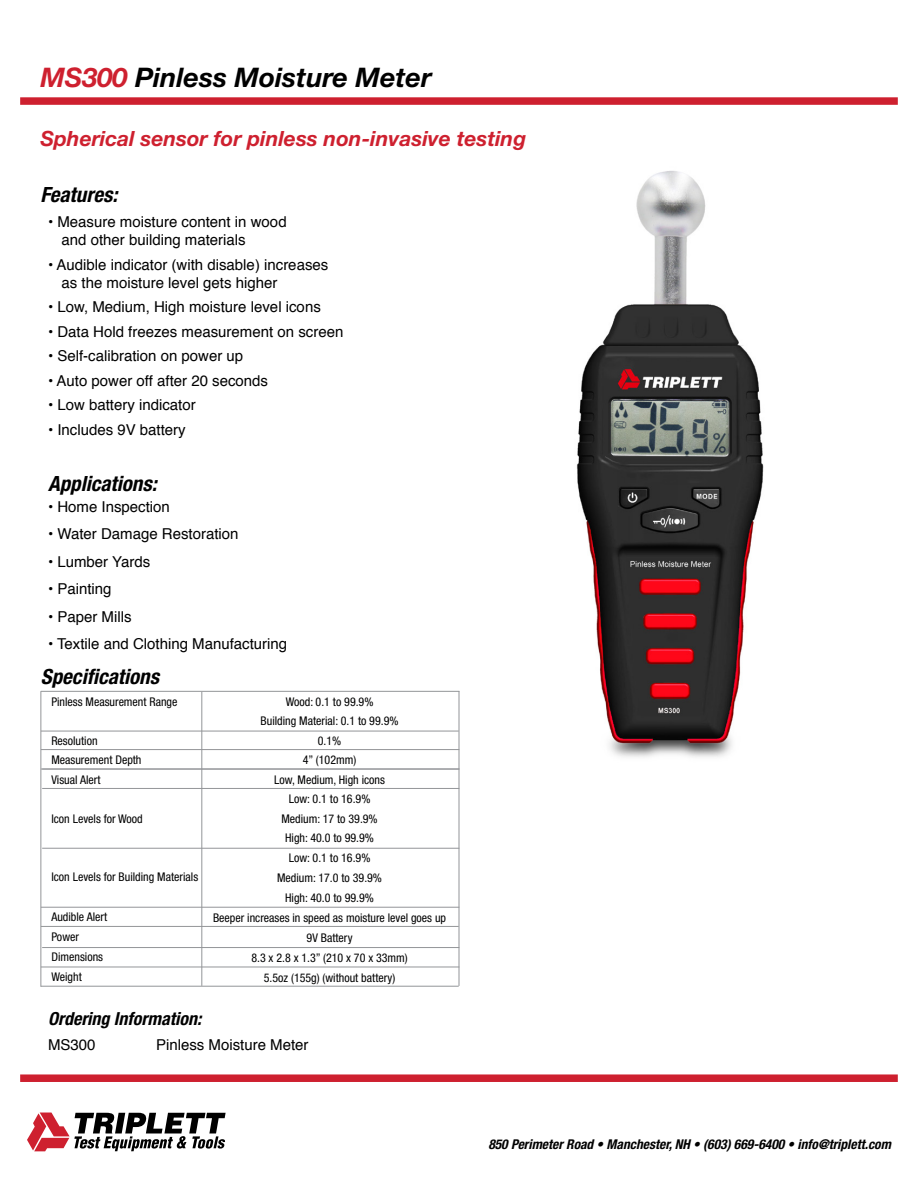
<style>
.page{position:relative;width:918px;height:1188px;background:#fff}
.page>*{position:absolute;margin:0;border:0;box-sizing:border-box;transform-origin:0 0}
.t1{font:italic 700 27px "Helvetica Neue";color:#000}
.t2{font:italic 700 21px "Helvetica Neue";color:#ce202f}
.t3{font:italic 700 condensed 21px "Helvetica Neue LT Std";color:#000}
.t4{font:italic 700 condensed 18px "Helvetica Neue LT Std";color:#000}
.t5{font:15px/18px "Helvetica";color:#000}
.t6{font:italic 700 condensed 13.5px "Helvetica Neue LT Std";color:#000}
.t7{font:condensed 12px/19.6px "Helvetica Neue LT Std";color:#000}
.s1{color:#ce202f}
</style>
<div class="page">
<img style="left:455px;top:171px;width:309px;height:607px">
<div style="left:20px;top:97px;width:878px;height:8px;background:#ce202f"></div>
<div style="left:20px;top:1074px;width:878px;height:8px;background:#ce202f"></div>
<svg style="left:27px;top:1113px;width:199px;height:38px"></svg>
<hr style="left:41px;top:749px;width:418px;height:1px;background:#939598">
<hr style="left:41px;top:769px;width:418px;height:1px;background:#939598">
<hr style="left:41px;top:691px;width:418px;height:1px;background:#939598">
<hr style="left:42px;top:788px;width:417px;height:1px;background:#939598">
<hr style="left:42px;top:848px;width:417px;height:1px;background:#939598">
<hr style="left:42px;top:947px;width:417px;height:1px;background:#939598">
<hr style="left:41px;top:907px;width:418px;height:1px;background:#939598">
<hr style="left:41px;top:967px;width:418px;height:1px;background:#939598">
<hr style="left:41px;top:926px;width:418px;height:1px;background:#939598">
<hr style="left:41px;top:986px;width:418px;height:1px;background:#939598">
<hr style="left:41px;top:731px;width:418px;height:1px;background:#939598">
<hr style="left:201px;top:692px;width:1px;height:294px;background:#939598">
<hr style="left:459px;top:691px;width:1px;height:295px;background:#939598">
<hr style="left:40px;top:691px;width:1px;height:296px;background:#939598">
<h1 class="t1" style="left:40px;top:56px;width:393px"><span class="s1">MS300</span> Pinless Moisture Meter</h1>
<h2 class="t2" style="left:40px;top:122px;width:487px">Spherical sensor for pinless non-invasive testing</h2>
<h2 class="t3" style="left:40px;top:182px;width:78px">Features:</h2>
<p class="t5" style="left:62px;top:213px;width:227px;text-indent:-14px">• Measure moisture content in wood and other building materials</p>
<p class="t5" style="left:62px;top:256px;width:268px;text-indent:-14px">• Audible indicator (with disable) increases as the moisture level gets higher</p>
<p class="t5" style="left:48px;top:298px;width:274px">• Low, Medium, High moisture level icons</p>
<p class="t5" style="left:48px;top:323px;width:297px">• Data Hold freezes measurement on screen</p>
<p class="t5" style="left:48px;top:347px;width:197px">• Self-calibration on power up</p>
<p class="t5" style="left:48px;top:372px;width:222px">• Auto power off after 20 seconds</p>
<p class="t5" style="left:48px;top:396px;width:149px">• Low battery indicator</p>
<p class="t5" style="left:48px;top:421px;width:139px">• Includes 9V battery</p>
<h2 class="t3" style="left:48px;top:471px;width:110px">Applications:</h2>
<p class="t5" style="left:48px;top:498px;width:123px">• Home Inspection</p>
<p class="t5" style="left:48px;top:525px;width:192px">• Water Damage Restoration</p>
<p class="t5" style="left:48px;top:553px;width:104px">• Lumber Yards</p>
<p class="t5" style="left:48px;top:580px;width:65px">• Painting</p>
<p class="t5" style="left:48px;top:608px;width:85px">• Paper Mills</p>
<p class="t5" style="left:48px;top:635px;width:241px">• Textile and Clothing Manufacturing</p>
<h2 class="t3" style="left:41px;top:663px;width:120px">Specifications</h2>
<p class="t7" style="left:51px;top:692px;width:128px">Pinless Measurement Range</p>
<p class="t7" style="left:51px;top:731px;width:92px">Resolution<br>Measurement Depth<br>Visual Alert</p>
<p class="t7" style="left:51px;top:808px;width:93px">Icon Levels for Wood</p>
<p class="t7" style="left:51px;top:867px;width:148px">Icon Levels for Building Materials</p>
<p class="t7" style="left:51px;top:907px;width:57px">Audible Alert<br>Power<br>Dimensions<br>Weight</p>
<p class="t7" style="left:213px;top:692px;width:235px;text-align:center">Wood: 0.1 to 99.9%<br>Building Material: 0.1 to 99.9%<br>0.1%<br>4” (102mm)<br>Low, Medium, High icons<br>Low: 0.1 to 16.9%<br>Medium: 17 to 39.9%<br>High: 40.0 to 99.9%<br>Low: 0.1 to 16.9%<br>Medium: 17.0 to 39.9%<br>High: 40.0 to 99.9%<br>Beeper increases in speed as moisture level goes up<br>9V Battery<br>8.3 x 2.8 x 1.3” (210 x 70 x 33mm)<br>5.5oz (155g) (without battery)</p>
<h3 class="t4" style="left:48px;top:1008px;width:155px">Ordering Information:</h3>
<p class="t5" style="left:48px;top:1036px;width:49px">MS300</p>
<p class="t5" style="left:156px;top:1036px;width:154px">Pinless Moisture Meter</p>
<p class="t6" style="left:488px;top:1136px;width:404px">850 Perimeter Road • Manchester, NH • (603) 669-6400 • info@triplett.com</p>
</div>
